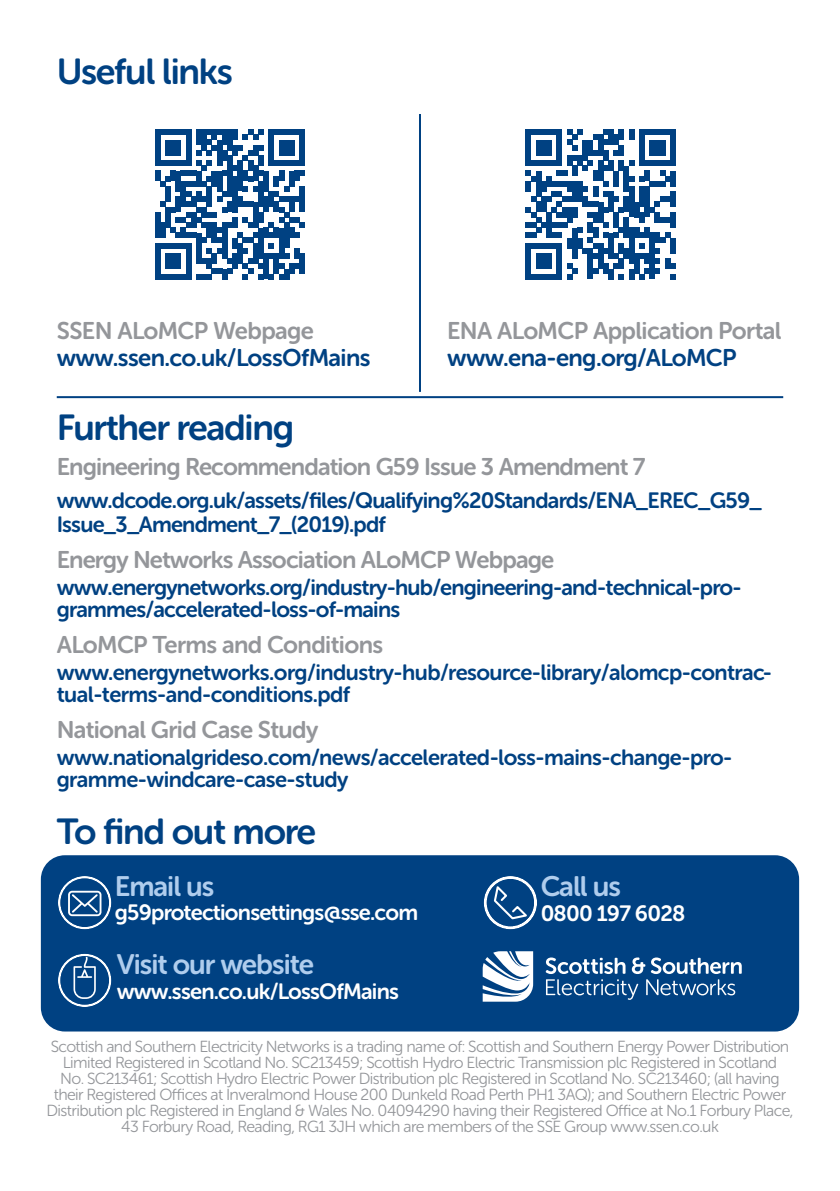
<style>
.page{position:relative;width:840px;height:1191px;background:#fff}
.page>*{position:absolute;margin:0;border:0;box-sizing:border-box;transform-origin:0 0}
.t1{font:36px "Museo Sans Rounded 700";letter-spacing:-.035em;color:#004182}
.t2{font:28px "Museo Sans Rounded 700";letter-spacing:-.035em;color:#b0cded}
.t3{font:24px "Museo Sans Rounded 700";letter-spacing:-.035em;color:#94969a}
.t4{font:24px "Museo Sans Rounded 700";letter-spacing:-.025em;color:#004182}
.t5{font:22px/22px "Museo Sans Rounded 700";letter-spacing:-.035em;color:#004182}
.t6{font:22px "Museo Sans Rounded 700";letter-spacing:-.035em;color:#fff}
.t7{font:16px/16px "Museo Sans Rounded 300";letter-spacing:-.035em;color:#94969a;text-align:center}
</style>
<div class="page">
<div style="left:41px;top:855px;width:757px;height:176px;background:#004182;border-radius:24px"></div>
<svg style="left:483px;top:876px;width:53px;height:50px"></svg>
<svg style="left:482px;top:926px;width:260px;height:76px"></svg>
<hr style="left:419px;top:114px;width:2px;height:278px;background:#004182">
<hr style="left:57px;top:396px;width:725px;height:2px;background:#004182">
<div style="left:155px;top:129px;width:5px;height:11px;background:#004182"></div>
<div style="left:155px;top:140px;width:5px;height:10px;background:#004182"></div>
<div style="left:155px;top:150px;width:5px;height:16px;background:#004182"></div>
<div style="left:155px;top:171px;width:5px;height:10px;background:#004182"></div>
<div style="left:155px;top:212px;width:5px;height:26px;background:#004182"></div>
<div style="left:155px;top:243px;width:5px;height:36px;background:#004182"></div>
<svg style="left:160px;top:129px;width:144px;height:150px"></svg>
<div style="left:299px;top:253px;width:5px;height:21px;background:#004182"></div>
<svg style="left:525px;top:129px;width:150px;height:150px"></svg>
<svg style="left:58px;top:954px;width:53px;height:52px"></svg>
<svg style="left:58px;top:876px;width:53px;height:53px"></svg>
<h1 class="t1" style="left:57px;top:51px;width:177px">Useful links</h1>
<h3 class="t3" style="left:57px;top:317px;width:259px">SSEN ALoMCP Webpage</h3>
<h3 class="t3" style="left:447px;top:317px;width:336px">ENA ALoMCP Application Portal</h3>
<h3 class="t4" style="left:57px;top:344px;width:315px">www.ssen.co.uk/LossOfMains</h3>
<h3 class="t4" style="left:447px;top:344px;width:291px">www.ena-eng.org/ALoMCP</h3>
<h1 class="t1" style="left:57px;top:407px;width:239px">Further reading</h1>
<h3 class="t3" style="left:57px;top:453px;width:590px">Engineering Recommendation G59 Issue 3 Amendment 7</h3>
<h3 class="t5" style="left:57px;top:489px;width:706px;line-height:24px">www.dcode.org.uk/assets/files/Qualifying%20Standards/ENA_EREC_G59_<br>Issue_3_Amendment_7_(2019).pdf</h3>
<h3 class="t3" style="left:57px;top:546px;width:499px">Energy Networks Association ALoMCP Webpage</h3>
<h3 class="t5" style="left:57px;top:577px;width:686px">www.energynetworks.org/industry-hub/engineering-and-technical-pro&shy;grammes/accelerated-loss-of-mains</h3>
<h3 class="t3" style="left:57px;top:631px;width:328px">ALoMCP Terms and Conditions</h3>
<h3 class="t5" style="left:57px;top:662px;width:716px">www.energynetworks.org/industry-hub/resource-library/alomcp-contrac&shy;tual-terms-and-conditions.pdf</h3>
<h3 class="t3" style="left:57px;top:716px;width:263px">National Grid Case Study</h3>
<h3 class="t5" style="left:57px;top:747px;width:676px">www.nationalgrideso.com/news/accelerated-loss-mains-change-pro&shy;gramme-windcare-case-study</h3>
<h1 class="t1" style="left:57px;top:811px;width:261px">To find out more</h1>
<h2 class="t2" style="left:115px;top:871px;width:101px">Email us</h2>
<h3 class="t6" style="left:115px;top:900px;width:304px">g59protectionsettings@sse.com</h3>
<h2 class="t2" style="left:117px;top:949px;width:199px">Visit our website</h2>
<h3 class="t6" style="left:117px;top:979px;width:283px">www.ssen.co.uk/LossOfMains</h3>
<h2 class="t2" style="left:540px;top:871px;width:82px">Call us</h2>
<h3 class="t6" style="left:540px;top:901px;width:146px">0800 197 6028</h3>
<p class="t7" style="left:46px;top:1039px;width:748px">Scottish and Southern Electricity Networks is a trading name of: Scottish and Southern Energy Power Distribution Limited Registered in Scotland No. SC213459; Scottish Hydro Electric Transmission plc Registered in Scotland<br>No. SC213461; Scottish Hydro Electric Power Distribution plc Registered in Scotland No. SC213460; (all having their Registered Offices at Inveralmond House 200 Dunkeld Road Perth PH1 3AQ); and Southern Electric Power Distribution plc Registered in England &amp; Wales No. 04094290 having their Registered Office at No.1 Forbury Place, 43 Forbury Road, Reading, RG1 3JH which are members of the SSE Group www.ssen.co.uk</p>
</div>
